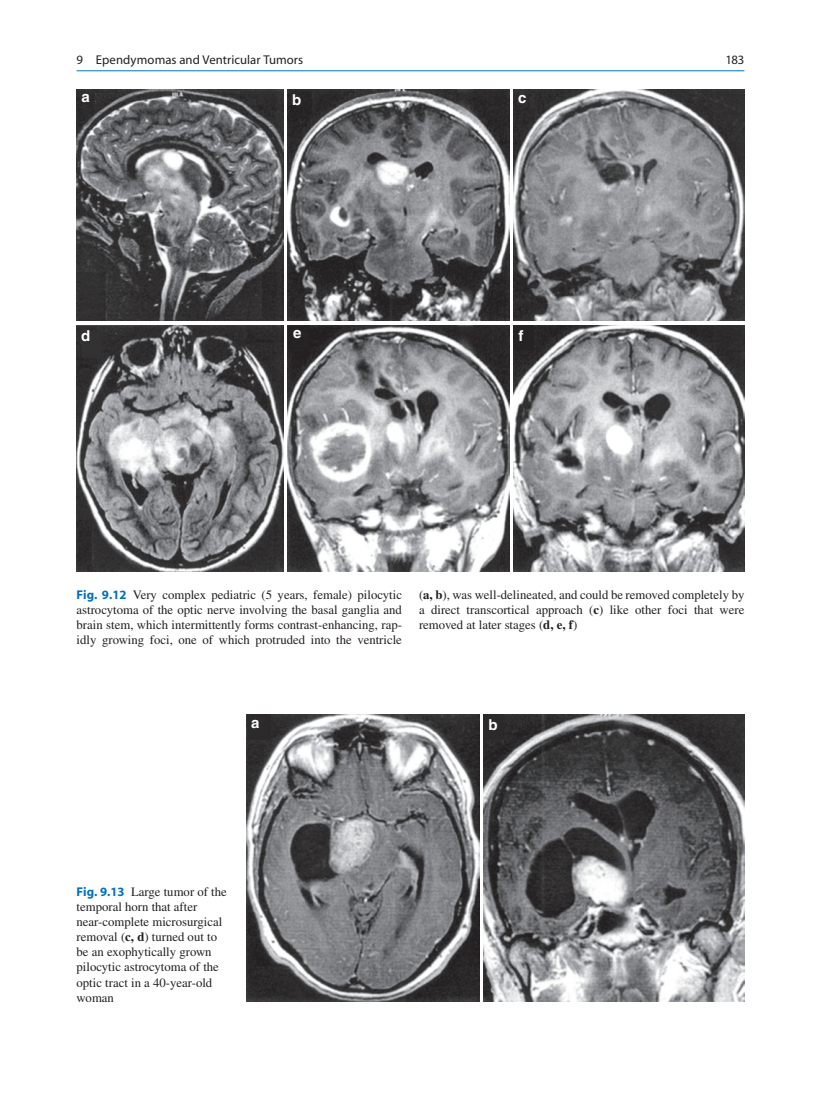
<style>
.page{position:relative;width:821px;height:1106px;background:#fff}
.page>*{position:absolute;margin:0;border:0;box-sizing:border-box;transform-origin:0 0}
.t1{font:700 15px "Helvetica";color:#fff}
.t2{font:12.75px/15px "Times";color:#231f20;text-align:justify}
.t3{font:12.75px "Myriad";letter-spacing:.005em;color:#231f20}
.s1{font-family:"Myriad";font-weight:700;color:#0073bc}
.s2{font-weight:700}
</style>
<div class="page">
<hr style="left:77px;top:70px;width:667px;height:1px;background:#0073bc">
<img style="left:513px;top:89px;width:231px;height:232px">
<img style="left:288px;top:89px;width:221px;height:232px">
<img style="left:77px;top:89px;width:206px;height:232px">
<img style="left:513px;top:325px;width:231px;height:247px">
<img style="left:288px;top:325px;width:221px;height:247px">
<img style="left:77px;top:325px;width:206px;height:247px">
<img style="left:484px;top:714px;width:260px;height:287px">
<img style="left:247px;top:714px;width:232px;height:287px">
<p class="t3" style="left:77px;top:55px;width:228px">9 Ependymomas and Ventricular Tumors</p>
<p class="t3" style="left:725px;top:55px;width:21px">183</p>
<p class="t1" style="left:81px;top:91px;width:10px">a</p>
<p class="t1" style="left:292px;top:94px;width:11px">b</p>
<p class="t1" style="left:518px;top:91px;width:10px">c</p>
<p class="t1" style="left:81px;top:330px;width:11px">d</p>
<p class="t1" style="left:293px;top:327px;width:10px">e</p>
<p class="t1" style="left:518px;top:330px;width:6px">f</p>
<p class="t2" style="left:77px;top:588px;width:327px"><span class="s1">Fig. 9.12</span> Very complex pediatric (5 years, female) pilocytic astrocytoma of the optic nerve involving the basal ganglia and brain stem, which intermittently forms contrast-enhancing, rap&shy;idly growing foci, one of which protruded into the ventricle</p>
<p class="t2" style="left:419px;top:588px;width:327px">(<span class="s2">a, b</span>), was well-delineated, and could be removed completely by a direct transcortical approach (<span class="s2">c</span>) like other foci that were removed at later stages (<span class="s2">d, e, f</span>)</p>
<p class="t1" style="left:251px;top:716px;width:10px">a</p>
<p class="t1" style="left:488px;top:719px;width:11px">b</p>
<p class="t2" style="left:77px;top:885px;width:152px;text-align:left"><span class="s1">Fig. 9.13</span> Large tumor of the temporal horn that after near-complete microsurgical removal (<span class="s2">c, d</span>) turned out to be an exophytically grown pilocytic astrocytoma of the optic tract in a 40-year-old woman</p>
</div>
